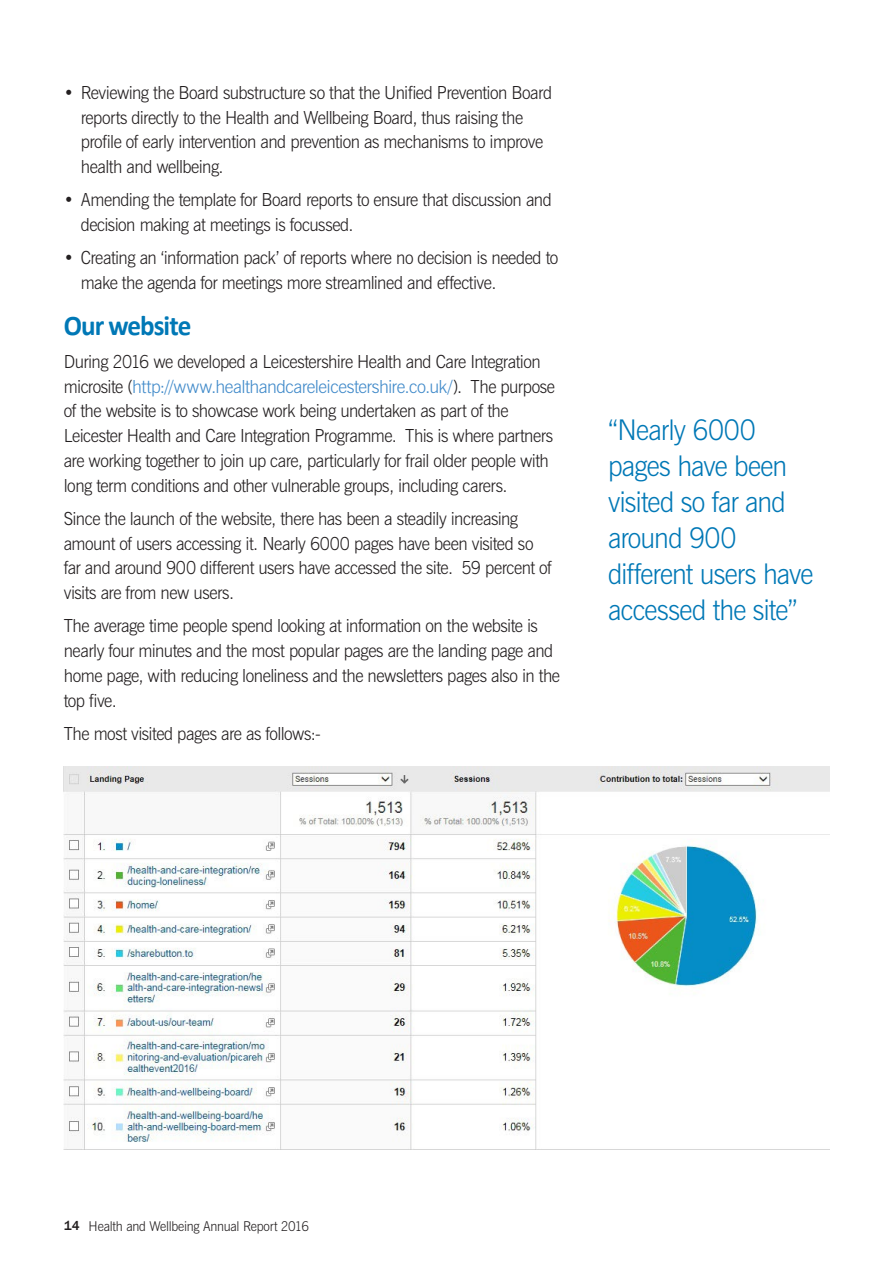
<style>
.page{position:relative;width:893px;height:1263px;background:#fff}
.page>*{position:absolute;margin:0;border:0;box-sizing:border-box;transform-origin:0 0}
.PH_-_quote{font:300 28.5px/36px "News Gothic BT";letter-spacing:-.03em;color:#0078b6;scale:.95 1}
.blue_sub{font:700 28.5px "Calibri";letter-spacing:-.035em;color:#0078b6;scale:.95 1}
.Body{font:300 18px/24.8px "News Gothic BT";letter-spacing:-.03em;color:#231f20;scale:.95 1}
.Body_bullets{font:300 18px/24.8px "News Gothic BT";letter-spacing:-.03em;color:#231f20;scale:.95 1}
.t1{font:300 13.5px "News Gothic BT";letter-spacing:-.02em;color:#231f20;scale:.95 1}
.s1{color:#428bca}
.s2{font-family:"Franklin Gothic";font-weight:500}
</style>
<div class="page">
<img style="left:64px;top:766px;width:765px;height:383px">
<p class="Body_bullets" style="left:81px;top:80px;width:498px;text-indent:-17px">• Reviewing the Board substructure so that the Unified Prevention Board reports directly to the Health and Wellbeing Board, thus raising the profile of early intervention and prevention as mechanisms to improve health and wellbeing.</p>
<p class="Body_bullets" style="left:81px;top:187px;width:497px;text-indent:-17px">• Amending the template for Board reports to ensure that discussion and decision making at meetings is focussed.</p>
<p class="Body_bullets" style="left:81px;top:245px;width:504px;text-indent:-17px">• Creating an ‘information pack’ of reports where no decision is needed to make the agenda for meetings more streamlined and effective.</p>
<p class="blue_sub" style="left:64px;top:307px;width:136px">Our website</p>
<p class="Body" style="left:64px;top:349px;width:519px">During 2016 we developed a Leicestershire Health and Care Integration microsite (<span class="s1">http://www.healthandcareleicestershire.co.uk/</span>). The purpose of the website is to showcase work being undertaken as part of the Leicester Health and Care Integration Programme. This is where partners are working together to join up care, particularly for frail older people with long term conditions and other vulnerable groups, including carers.</p>
<p class="Body" style="left:64px;top:506px;width:515px">Since the launch of the website, there has been a steadily increasing amount of users accessing it. Nearly 6000 pages have been visited so far and around 900 different users have accessed the site. 59 percent of visits are from new users.</p>
<p class="Body" style="left:64px;top:613px;width:524px">The average time people spend looking at information on the website is nearly four minutes and the most popular pages are the landing page and home page, with reducing loneliness and the newsletters pages also in the top five.</p>
<p class="Body" style="left:64px;top:721px;width:272px">The most visited pages are as follows:-</p>
<p class="PH_-_quote" style="left:608px;top:412px;width:218px">“Nearly 6000 pages have been visited so far and around 900 different users have accessed the site”</p>
<p class="t1" style="left:64px;top:1218px;width:260px"><span class="s2">14</span> Health and Wellbeing Annual Report 2016</p>
</div>
